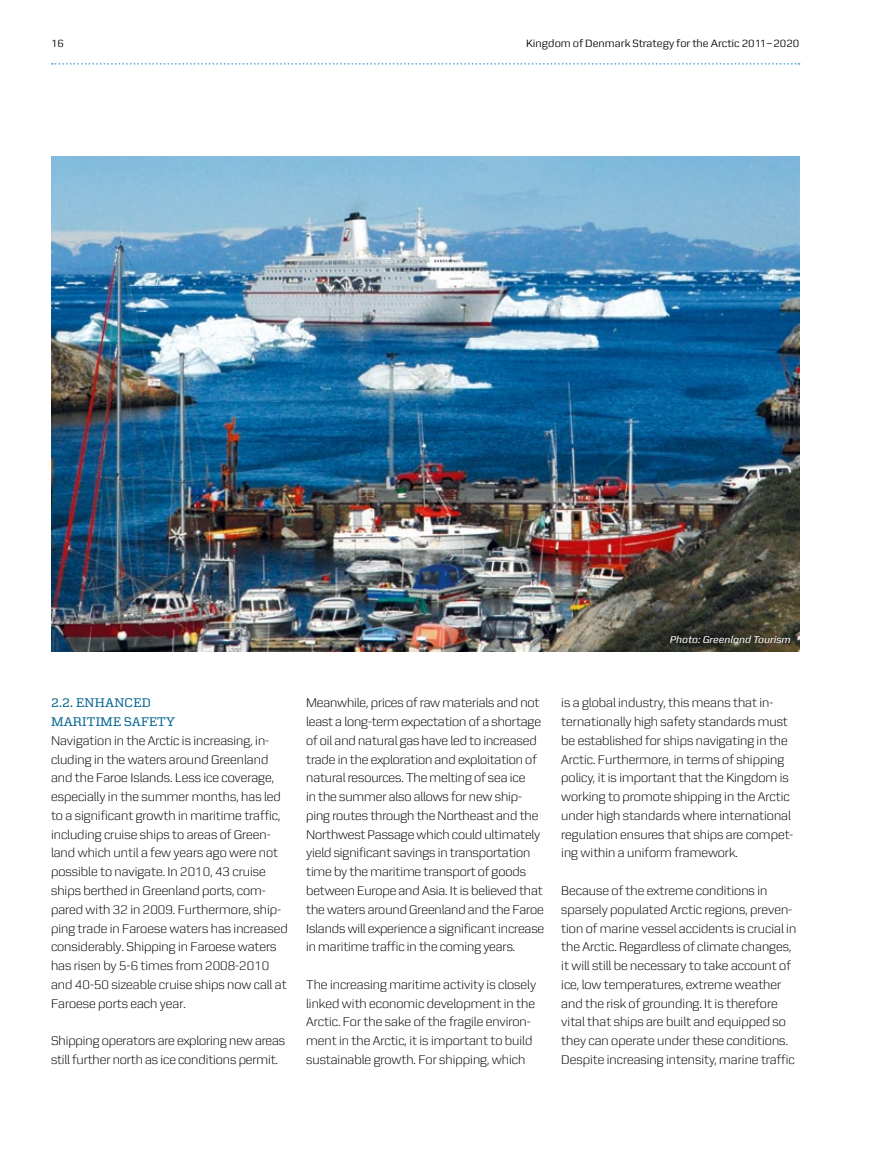
<style>
.page{position:relative;width:893px;height:1149px;background:#fff}
.page>*{position:absolute;margin:0;border:0;box-sizing:border-box;transform-origin:0 0}
.t1{font:300 13.35px/18.8px "Zetta Sans";color:#000}
.t2{font:13.35px/18.8px "Zetta Serif";letter-spacing:.02em;color:#006290}
.t3{font:11.25px "Zetta Sans";color:#000}
.t4{font:italic 10.5px "Zetta Sans";color:#fff}
</style>
<div class="page">
<img style="left:51px;top:156px;width:748px;height:494px">
<svg style="left:52px;top:63px;width:747px;height:2px"></svg>
<p class="t3" style="left:51px;top:37px;width:15px">16</p>
<p class="t3" style="left:526px;top:37px;width:275px">Kingdom of Denmark Strategy for the Arctic 2011–2020</p>
<p class="t4" style="left:670px;top:633px;width:123px">Photo: Greenland Tourism</p>
<p class="t2" style="left:51px;top:693px;width:126px">2.2. ENHANCED<br>MARITIME SAFETY</p>
<p class="t1" style="left:51px;top:731px;width:238px">Navigation in the Arctic is increasing, in&shy;cluding in the waters around Greenland and the Faroe Islands. Less ice coverage, especially in the summer months, has led to a significant growth in maritime traffic, including cruise ships to areas of Green&shy;land which until a few years ago were not possible to navigate. In 2010, 43 cruise ships berthed in Greenland ports, com&shy;pared with 32 in 2009. Furthermore, ship&shy;ping trade in Faroese waters has increased considerably. Shipping in Faroese waters has risen by 5-6 times from 2008-2010 and 40-50 sizeable cruise ships now call at Faroese ports each year.</p>
<p class="t1" style="left:51px;top:1031px;width:236px">Shipping operators are exploring new areas still further north as ice conditions permit.</p>
<p class="t1" style="left:306px;top:693px;width:240px">Meanwhile, prices of raw materials and not least a long-term expectation of a shortage of oil and natural gas have led to increased trade in the exploration and exploitation of natural resources. The melting of sea ice<br>in the summer also allows for new ship&shy;ping routes through the Northeast and the Northwest Passage which could ultimately yield significant savings in transportation time by the maritime transport of goods between Europe and Asia. It is believed that the waters around Greenland and the Faroe Islands will experience a significant increase in maritime traffic in the coming years.</p>
<p class="t1" style="left:306px;top:974px;width:231px">The increasing maritime activity is closely linked with economic development in the Arctic. For the sake of the fragile environ&shy;ment in the Arctic, it is important to build sustainable growth. For shipping, which</p>
<p class="t1" style="left:561px;top:693px;width:233px">is a global industry, this means that in&shy;ternationally high safety standards must be established for ships navigating in the Arctic. Furthermore, in terms of shipping policy, it is important that the Kingdom is working to promote shipping in the Arctic under high standards where international regulation ensures that ships are compet&shy;ing within a uniform framework.</p>
<p class="t1" style="left:561px;top:881px;width:236px">Because of the extreme conditions in sparsely populated Arctic regions, preven&shy;tion of marine vessel accidents is crucial in the Arctic. Regardless of climate changes, it will still be necessary to take account of ice, low temperatures, extreme weather and the risk of grounding. It is therefore vital that ships are built and equipped so they can operate under these conditions.<br>Despite increasing intensity, marine traffic</p>
</div>
